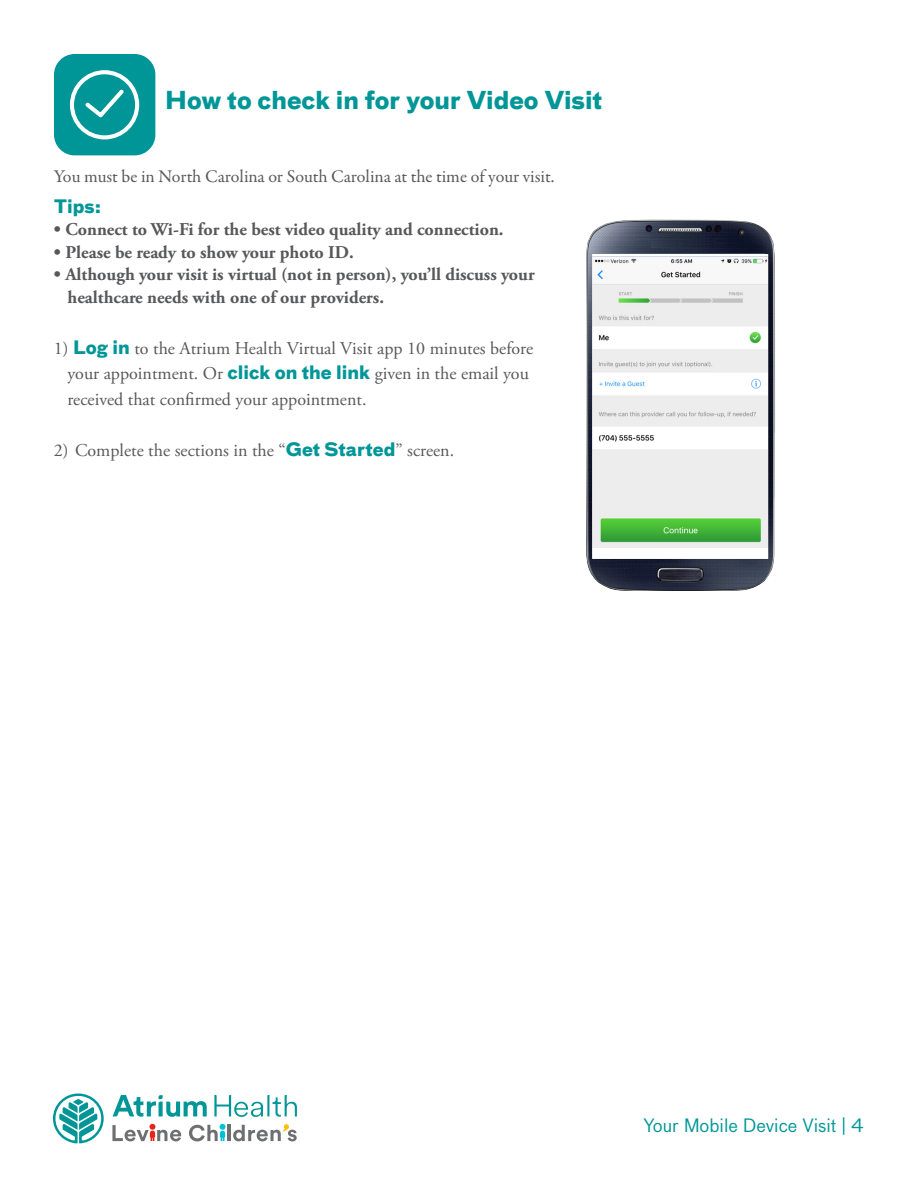
<style>
.page{position:relative;width:918px;height:1188px;background:#fff}
.page>*{position:absolute;margin:0;border:0;box-sizing:border-box;transform-origin:0 0}
.t1{font:700 24px "Bau Pro";color:#009698}
.t2{font:18px/25.5px "Adobe Garamond Pro";color:#57585a}
.t3{font:700 18px/22.5px "Adobe Garamond Pro";color:#57585a}
.t4{font:18px "Garamond Premr Pro";letter-spacing:-.005em;color:#57585a}
.t5{font:18px "Bau Pro";color:#009698}
.t6{font:700 18px "Bau Pro";color:#009698}
.s1{font-family:"Bau Pro";font-weight:700;color:#009698}
</style>
<div class="page">
<img style="left:586px;top:219px;width:189px;height:372px">
<div style="left:54px;top:54px;width:101px;height:101px;background:#009698;border-radius:21px"></div>
<svg style="left:69px;top:70px;width:71px;height:70px"></svg>
<svg style="left:53px;top:1093px;width:51px;height:50px"></svg>
<svg style="left:113px;top:1095px;width:184px;height:22px"></svg>
<hr style="left:227px;top:1125px;width:3px;height:16px;background:#6e6f71">
<svg style="left:233px;top:1124px;width:64px;height:17px"></svg>
<svg style="left:112px;top:1124px;width:69px;height:17px"></svg>
<svg style="left:189px;top:1124px;width:37px;height:17px"></svg>
<p class="t1" style="left:165px;top:79px;width:439px">How to check in for your Video Visit</p>
<p class="t4" style="left:54px;top:166px;width:502px">You must be in North Carolina or South Carolina at the time of your visit.</p>
<p class="t6" style="left:54px;top:190px;width:49px">Tips:</p>
<p class="t3" style="left:54px;top:218px;width:451px">• Connect to Wi-Fi for the best video quality and connection.</p>
<p class="t3" style="left:54px;top:241px;width:301px">• Please be ready to show your photo ID.</p>
<p class="t3" style="left:67px;top:263px;width:469px;text-indent:-14px">• Although your visit is virtual (not in person), you’ll discuss your healthcare needs with one of our providers.</p>
<p class="t2" style="left:67px;top:336px;width:467px;text-indent:-14px">1) <span class="s1">Log in</span> to the Atrium Health Virtual Visit app 10 minutes before your appointment. Or <span class="s1">click on the link</span> given in the email you received that confirmed your appointment.</p>
<p class="t2" style="left:54px;top:438px;width:402px">2) Complete the sections in the “<span class="s1">Get Started</span>” screen.</p>
<p class="t5" style="left:643px;top:1113px;width:222px">Your Mobile Device Visit | 4</p>
</div>
